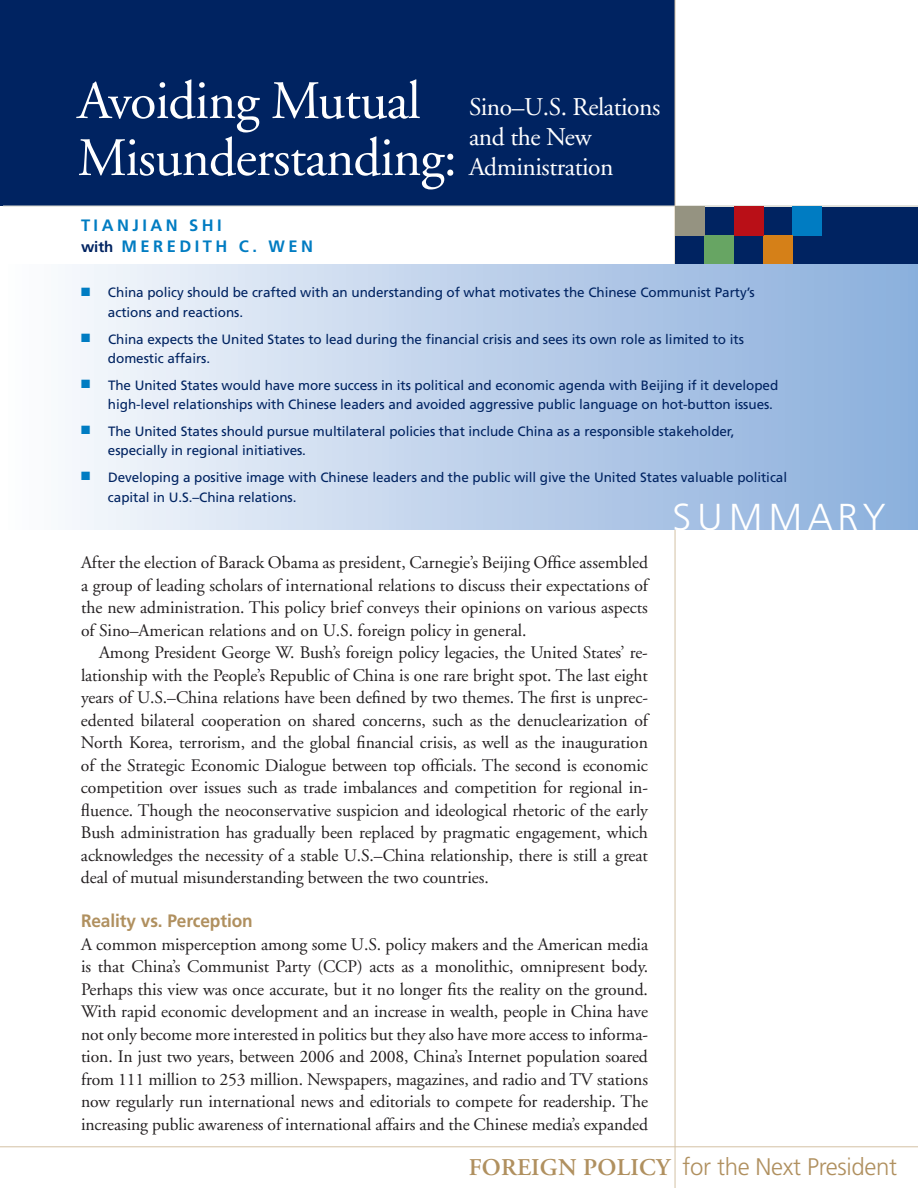
<style>
.page{position:relative;width:918px;height:1188px;background:#fff}
.page>*{position:absolute;margin:0;border:0;box-sizing:border-box;transform-origin:0 0}
.t1{font:54px/57px "Adobe Garamond";letter-spacing:-.015em;color:#fff}
.t2{font:300 37.5px "Frutiger";letter-spacing:.16em;color:#fff}
.t3{font:25.5px/30px "Adobe Garamond";letter-spacing:-.015em;color:#fff}
.t4{font:300 24px "Frutiger";letter-spacing:-.015em;color:#b0905f}
.t5{font:700 18px "Frutiger";letter-spacing:-.005em;color:#b0905f;scale:.96 1}
.t6{font:17.7px/22.5px "Adobe Garamond";letter-spacing:-.005em;color:#231f20;text-align:justify}
.t7{font:700 16.5px/21px "Frutiger";letter-spacing:.21em;color:#007cc2}
.t8{font:13.5px/19.8px "Frutiger";letter-spacing:-.005em;color:#002361}
.s1{font-size:15px;color:#002361}
.s2{color:#007cc2}
.s3{font-family:"Adobe Garamond Pro";font-weight:600}
</style>
<div class="page">
<div style="left:0;top:0;width:674px;height:206px;background:#002361"></div>
<hr style="left:3px;top:206px;width:915px;height:1px;background:#dcdcd4">
<hr style="left:675px;top:0;width:1px;height:1188px;background:#d4c1a4">
<div style="left:676px;top:207px;width:242px;height:77px;background:#002361"></div>
<div style="left:792px;top:207px;width:30px;height:29px;background:#007cc2"></div>
<div style="left:763px;top:236px;width:29px;height:29px;background:#d58018"></div>
<div style="left:734px;top:207px;width:29px;height:29px;background:#b90f17"></div>
<div style="left:705px;top:236px;width:29px;height:29px;background:#67a563"></div>
<div style="left:676px;top:207px;width:29px;height:29px;background:#959381"></div>
<div style="left:0;top:264px;width:918px;height:265px;background:linear-gradient(to right,#fcfcfe,#89addb)"></div>
<hr style="left:0;top:1146px;width:918px;height:1px;background:#d4c1a4">
<p class="t1" style="left:78px;top:77px;width:381px">Avoiding Mutual<br>Misunderstanding:</p>
<p class="t7" style="left:81px;top:216px;width:234px">TIANJIAN SHI<br><span class="s1">with</span> MEREDITH C. WEN</p>
<p class="t3" style="left:469px;top:94px;width:193px">Sino–U.S. Relations and the New<br>Administration</p>
<p class="t8" style="left:108px;top:284px;width:648px;text-indent:-27px"><span class="s2">■</span> China policy should be crafted with an understanding of what motivates the Chinese Communist Party’s actions and reactions.</p>
<p class="t8" style="left:108px;top:330px;width:637px;text-indent:-27px"><span class="s2">■</span> China expects the United States to lead during the financial crisis and sees its own role as limited to its domestic affairs.</p>
<p class="t8" style="left:108px;top:376px;width:672px;text-indent:-27px"><span class="s2">■</span> The United States would have more success in its political and economic agenda with Beijing if it developed high-level relationships with Chinese leaders and avoided aggressive public language on hot-button issues.</p>
<p class="t8" style="left:108px;top:422px;width:628px;text-indent:-27px"><span class="s2">■</span> The United States should pursue multilateral policies that include China as a responsible stakeholder, especially in regional initiatives.</p>
<p class="t8" style="left:108px;top:468px;width:681px;text-indent:-27px"><span class="s2">■</span> Developing a positive image with Chinese leaders and the public will give the United States valuable political capital in U.S.–China relations.</p>
<p class="t2" style="left:673px;top:502px;width:215px">SUMMARY</p>
<p class="t6" style="left:81px;top:553px;width:568px">After the election of Barack Obama as president, Carnegie’s Beijing Office assembled</p>
<p class="t6" style="left:81px;top:576px;width:569px">a group of leading scholars of international relations to discuss their expectations of</p>
<p class="t6" style="left:81px;top:598px;width:568px">the new administration. This policy brief conveys their opinions on various aspects</p>
<p class="t6" style="left:81px;top:621px;width:447px">of Sino–American relations and on U.S. foreign policy in general.</p>
<p class="t6" style="left:99px;top:643px;width:550px">Among President George W. Bush’s foreign policy legacies, the United States’ re-</p>
<p class="t6" style="left:81px;top:666px;width:569px">lationship with the People’s Republic of China is one rare bright spot. The last eight</p>
<p class="t6" style="left:81px;top:688px;width:569px">years of U.S.–China relations have been defined by two themes. The first is unprec-</p>
<p class="t6" style="left:81px;top:711px;width:569px">edented bilateral cooperation on shared concerns, such as the denuclearization of</p>
<p class="t6" style="left:81px;top:733px;width:568px">North Korea, terrorism, and the global financial crisis, as well as the inauguration</p>
<p class="t6" style="left:81px;top:756px;width:568px">of the Strategic Economic Dialogue between top officials. The second is economic</p>
<p class="t6" style="left:81px;top:778px;width:569px">competition over issues such as trade imbalances and competition for regional in-</p>
<p class="t6" style="left:81px;top:801px;width:568px">fluence. Though the neoconservative suspicion and ideological rhetoric of the early</p>
<p class="t6" style="left:81px;top:823px;width:569px">Bush administration has gradually been replaced by pragmatic engagement, which</p>
<p class="t6" style="left:81px;top:846px;width:568px">acknowledges the necessity of a stable U.S.–China relationship, there is still a great</p>
<p class="t6" style="left:81px;top:868px;width:409px">deal of mutual misunderstanding between the two countries.</p>
<p class="t5" style="left:81px;top:914px;width:180px">Reality vs. Perception</p>
<p class="t6" style="left:81px;top:935px;width:569px">A common misperception among some U.S. policy makers and the American media is that China’s Communist Party (CCP) acts as a monolithic, omnipresent body.<br>Perhaps this view was once accurate, but it no longer fits the reality on the ground.<br>With rapid economic development and an increase in wealth, people in China have not only become more interested in politics but they also have more access to informa&shy;tion. In just two years, between 2006 and 2008, China’s Internet population soared from 111 million to 253 million. Newspapers, magazines, and radio and TV stations now regularly run international news and editorials to compete for readership. The increasing public awareness of international affairs and the Chinese media’s expanded</p>
<p class="t4" style="left:469px;top:1157px;width:430px"><span class="s3">FOREIGN POLICY</span> for the Next President</p>
</div>
